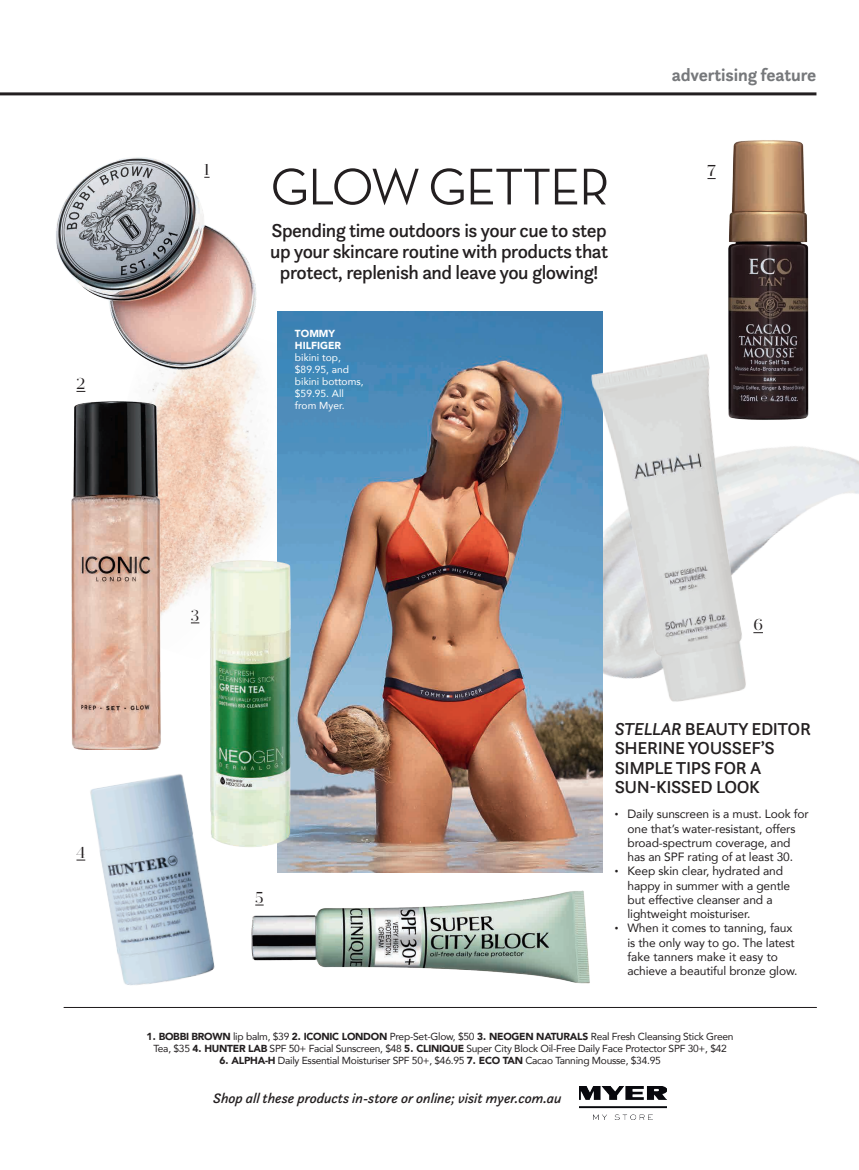
<style>
.page{position:relative;width:859px;height:1170px;background:#fff}
.page>*{position:absolute;margin:0;border:0;box-sizing:border-box;transform-origin:0 0}
.t1{font:500 52.5px "Neutra Display";letter-spacing:-.01em;color:#231f20}
.t2{font:500 19.5px/21px "Questa Sans";letter-spacing:-.025em;color:#231f20;text-align:center}
.t3{font:500 18px/19.5px "Questa Sans";letter-spacing:-.025em;color:#231f20}
.t4{font:700 18px "Questa Sans";letter-spacing:-.01em;color:#76787b}
.t5{font:15.75px "Prumo Display";color:#231f20}
.t6{font:italic 500 14.25px "Questa Sans";letter-spacing:-.005em;color:#231f20}
.t7{font:12px/14.2px "Avenir";letter-spacing:-.01em;color:#231f20}
.t8{font:10.2px/12px "Avenir";letter-spacing:-.025em;color:#231f20;text-align:center}
.t9{font:10.2px/12px "Avenir";color:#fff}
.t10{font:900 10.2px/12px "Avenir";color:#fff}
.s1{font-style:italic}
.s2{font-family:"Guardian Sans";font-weight:300}
.s3{font-weight:900}
</style>
<div class="page">
<img style="left:163px;top:311px;width:168px;height:313px">
<img style="left:56px;top:157px;width:222px;height:243px">
<img style="left:251px;top:890px;width:339px;height:94px">
<hr style="left:0;top:92px;width:816px;height:3px;background:#231f20">
<img style="left:602px;top:446px;width:257px;height:327px">
<img style="left:278px;top:312px;width:324px;height:560px">
<img style="left:573px;top:343px;width:214px;height:380px">
<img style="left:718px;top:140px;width:91px;height:284px">
<img style="left:68px;top:395px;width:95px;height:354px">
<img style="left:76px;top:774px;width:139px;height:212px">
<img style="left:206px;top:552px;width:89px;height:300px">
<img style="left:580px;top:1086px;width:87px;height:33px">
<svg style="left:64px;top:1007px;width:752px;height:1px"></svg>
<h3 class="t5" style="left:76px;top:374px;width:10px">2</h3>
<h3 class="t5" style="left:204px;top:160px;width:7px">1</h3>
<h1 class="t1" style="left:271px;top:158px;width:340px">GLOW GETTER</h1>
<h2 class="t2" style="left:270px;top:219px;width:340px">Spending time outdoors is your cue to step up your skincare routine with products that protect, replenish and leave you glowing!</h2>
<p class="t10" style="left:295px;top:327px;width:48px">TOMMY<br>HILFIGER</p>
<p class="t9" style="left:295px;top:351px;width:70px">bikini top, $89.95, and bikini bottoms, $59.95. All from Myer.</p>
<h3 class="t4" style="left:672px;top:63px;width:146px">advertising feature</h3>
<h3 class="t5" style="left:707px;top:162px;width:10px">7</h3>
<h3 class="t5" style="left:76px;top:843px;width:10px">4</h3>
<h3 class="t5" style="left:191px;top:606px;width:10px">3</h3>
<h3 class="t5" style="left:255px;top:888px;width:10px">5</h3>
<h3 class="t5" style="left:753px;top:615px;width:11px">6</h3>
<h3 class="t3" style="left:615px;top:718px;width:198px"><span class="s1">STELLAR</span> BEAUTY EDITOR<br>SHERINE YOUSSEF’S<br>SIMPLE TIPS FOR A<br>SUN-KISSED LOOK</h3>
<p class="t7" style="left:615px;top:806px;width:195px;text-align:center"><span class="s2">•</span> Daily sunscreen is a must. Look for one that’s water-resistant, offers broad-spectrum coverage, and<br>has an SPF rating of at least 30.</p>
<p class="t7" style="left:627px;top:863px;width:164px;text-indent:-13px"><span class="s2">•</span> Keep skin clear, hydrated and happy in summer with a gentle but effective cleanser and a lightweight moisturiser.</p>
<p class="t7" style="left:627px;top:920px;width:171px;text-indent:-13px"><span class="s2">•</span> When it comes to tanning, faux is the only way to go. The latest fake tanners make it easy to achieve a beautiful bronze glow.</p>
<p class="t8" style="left:147px;top:1030px;width:588px"><span class="s3">1. BOBBI BROWN</span> lip balm, $39 <span class="s3">2. ICONIC LONDON</span> Prep-Set-Glow, $50 <span class="s3">3. NEOGEN NATURALS</span> Real Fresh Cleansing Stick Green<br>Tea, $35 <span class="s3">4. HUNTER LAB</span> SPF 50+ Facial Sunscreen, $48 <span class="s3">5. CLINIQUE</span> Super City Block Oil-Free Daily Face Protector SPF 30+, $42</p>
<p class="t8" style="left:219px;top:1054px;width:443px"><span class="s3">6. ALPHA-H</span> Daily Essential Moisturiser SPF 50+, $46.95 <span class="s3">7. ECO TAN</span> Cacao Tanning Mousse, $34.95</p>
<p class="t6" style="left:213px;top:1089px;width:352px">Shop all these products in-store or online; visit myer.com.au</p>
</div>
